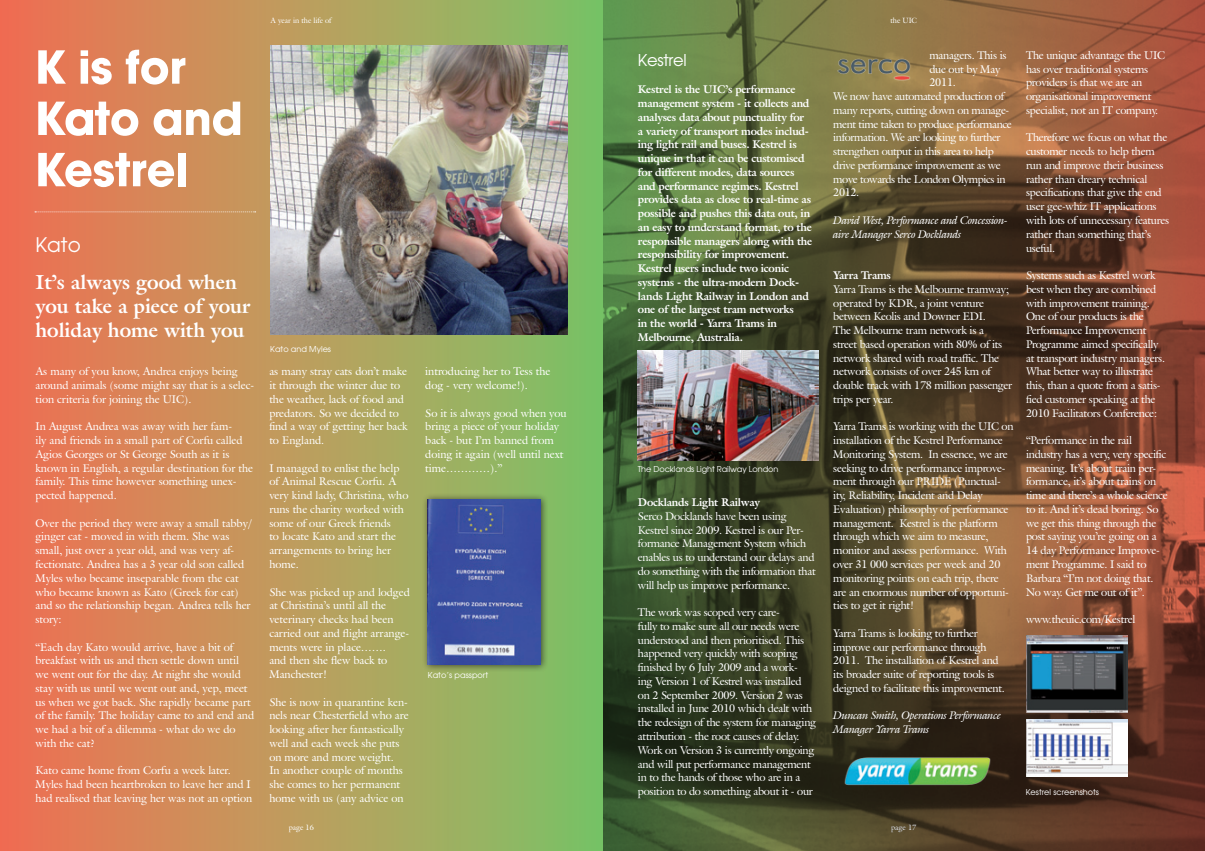
<style>
.page{position:relative;width:1205px;height:851px;background:#fff}
.page>*{position:absolute;margin:0;border:0;box-sizing:border-box;transform-origin:0 0}
.t1{font:700 50px/51.2px "Avant Garde Gothic Itc T";color:#fff}
.t2{font:700 20px/24px "Galliard IT Cby BT";color:#fff}
.t3{font:20px "Avant Garde";color:#fff}
.t4{font:16.25px "Avant Garde";letter-spacing:-.02em;color:#fff}
.t5{font:11px/13.8px "Galliard IT Cby BT";letter-spacing:-.02em;color:#fff}
.t6{font:11px/13.8px "Galliard IT Cby BT";color:#fff}
.t7{font:700 11px/13.8px "Galliard IT Cby BT";letter-spacing:-.02em;color:#fff}
.t8{font:italic 11px/13.8px "Galliard IT Cby BT";letter-spacing:-.02em;color:#fff}
.t9{font:8.12px "Avant Garde";color:#fff}
.t10{font:7.5px "Galliard IT Cby BT";color:#fff}
</style>
<div class="page">
<img style="left:602px;top:0;width:603px;height:850px">
<div style="left:0;top:0;width:602px;height:850px;background:linear-gradient(to right,#f57153,#7ec567)"></div>
<img style="left:270px;top:45px;width:297px;height:289px">
<svg style="left:35px;top:211px;width:221px;height:1px"></svg>
<img style="left:834px;top:746px;width:166px;height:48px">
<div style="left:421px;top:492px;width:127px;height:179px;background:#231f20;opacity:.75"></div>
<img style="left:428px;top:499px;width:113px;height:165px">
<img style="left:638px;top:351px;width:180px;height:110px">
<img style="left:833px;top:49px;width:86px;height:33px">
<img style="left:1026px;top:719px;width:101px;height:57px">
<img style="left:1026px;top:635px;width:101px;height:77px">
<h1 class="t1" style="left:35px;top:40px;width:209px">K is for<br>Kato and<br>Kestrel</h1>
<h2 class="t3" style="left:35px;top:232px;width:47px">Kato</h2>
<h2 class="t2" style="left:35px;top:270px;width:217px">It’s always good when you take a piece of your holiday home with you</h2>
<p class="t6" style="left:35px;top:364px;width:220px">As many of you know, Andrea enjoys being around animals (some might say that is a selec&shy;tion criteria for joining the UIC).</p>
<p class="t6" style="left:35px;top:419px;width:219px">In August Andrea was away with her fam-<br>ily and friends in a small part of Corfu called Agios Georges or St George South as it is known in English, a regular destination for the family. This time however something unex&shy;pected happened.</p>
<p class="t6" style="left:35px;top:516px;width:218px">Over the period they were away a small tabby/ ginger cat - moved in with them. She was small, just over a year old, and was very af&shy;fectionate. Andrea has a 3 year old son called Myles who became inseparable from the cat who became known as Kato (Greek for cat) and so the relationship began. Andrea tells her story:</p>
<p class="t6" style="left:35px;top:639px;width:220px">“Each day Kato would arrive, have a bit of breakfast with us and then settle down until we went out for the day. At night she would stay with us until we went out and, yep, meet us when we got back. She rapidly became part of the family. The holiday came to and end and we had a bit of a dilemma - what do we do with the cat?</p>
<p class="t6" style="left:35px;top:763px;width:218px">Kato came home from Corfu a week later.<br>Myles had been heartbroken to leave her and I had realised that leaving her was not an option</p>
<p class="t10" style="left:271px;top:16px;width:63px">A year in the life of</p>
<p class="t10" style="left:890px;top:16px;width:28px">the UIC</p>
<p class="t9" style="left:270px;top:344px;width:62px">Kato and Myles</p>
<p class="t6" style="left:269px;top:364px;width:140px">as many stray cats don’t make it through the winter due to the weather, lack of food and predators. So we decided to find a way of getting her back to England.</p>
<p class="t6" style="left:269px;top:461px;width:141px">I managed to enlist the help of Animal Rescue Corfu. A very kind lady, Christina, who runs the charity worked with some of our Greek friends<br>to locate Kato and start the arrangements to bring her home.</p>
<p class="t6" style="left:269px;top:584px;width:142px">She was picked up and lodged at Christina’s until all the veterinary checks had been carried out and flight arrange&shy;ments were in place…….<br>and then she flew back to<br>Manchester!</p>
<p class="t6" style="left:269px;top:694px;width:141px">She is now in quarantine ken&shy;nels near Chesterfield who are looking after her fantastically well and each week she puts on more and more weight.<br>In another couple of months she comes to her permanent home with us (any advice on</p>
<p class="t6" style="left:425px;top:364px;width:127px">introducing her to Tess the dog - very welcome!).</p>
<p class="t6" style="left:425px;top:406px;width:143px">So it is always good when you bring a piece of your holiday back - but I’m banned from doing it again (well until next time…………).”</p>
<p class="t9" style="left:428px;top:669px;width:62px">Kato’s passport</p>
<h3 class="t4" style="left:638px;top:50px;width:50px">Kestrel</h3>
<p class="t7" style="left:638px;top:82px;width:176px">Kestrel is the UIC’s performance management system - it collects and analyses data about punctuality for<br>a variety of transport modes includ&shy;ing light rail and buses. Kestrel is unique in that it can be customised for different modes, data sources and performance regimes. Kestrel provides data as close to real-time as possible and pushes this data out, in an easy to understand format, to the responsible managers along with the responsibility for improvement.<br>Kestrel users include two iconic systems - the ultra-modern Dock&shy;lands Light Railway in London and one of the largest tram networks<br>in the world - Yarra Trams in Melbourne, Australia.</p>
<p class="t9" style="left:638px;top:464px;width:142px">The Docklands Light Railway London</p>
<p class="t7" style="left:638px;top:495px;width:124px">Docklands Light Railway</p>
<p class="t5" style="left:638px;top:509px;width:179px">Serco Docklands have been using Kestrel since 2009. Kestrel is our Per&shy;formance Management System which enables us to understand our delays and do something with the information that will help us improve performance.</p>
<p class="t5" style="left:638px;top:605px;width:180px">The work was scoped very care-<br>fully to make sure all our needs were understood and then prioritised. This happened very quickly with scoping finished by 6 July 2009 and a work-<br>ing Version 1 of Kestrel was installed<br>on 2 September 2009. Version 2 was installed in June 2010 which dealt with the redesign of the system for managing attribution - the root causes of delay.<br>Work on Version 3 is currently ongoing and will put performance management in to the hands of those who are in a position to do something about it - our</p>
<p class="t5" style="left:929px;top:48px;width:79px">managers. This is</p>
<p class="t5" style="left:929px;top:62px;width:72px">due out by May</p>
<p class="t5" style="left:929px;top:76px;width:28px">2011.</p>
<p class="t5" style="left:833px;top:89px;width:172px">We now have automated production of</p>
<p class="t5" style="left:833px;top:103px;width:177px">many reports, cutting down on manage-</p>
<p class="t5" style="left:833px;top:117px;width:180px">ment time taken to produce performance</p>
<p class="t5" style="left:833px;top:131px;width:169px">information. We are looking to further</p>
<p class="t5" style="left:833px;top:144px;width:162px">strengthen output in this area to help</p>
<p class="t5" style="left:833px;top:158px;width:169px">drive performance improvement as we</p>
<p class="t5" style="left:833px;top:172px;width:174px">move towards the London Olympics in</p>
<p class="t5" style="left:833px;top:186px;width:28px">2012.</p>
<p class="t8" style="left:833px;top:213px;width:176px">David West, Performance and Concession&shy;aire Manager Serco Docklands</p>
<p class="t7" style="left:833px;top:268px;width:59px">Yarra Trams</p>
<p class="t5" style="left:833px;top:282px;width:180px">Yarra Trams is the Melbourne tramway; operated by KDR, a joint venture between Keolis and Downer EDI.<br>The Melbourne tram network is a<br>street based operation with 80% of its network shared with road traffic. The network consists of over 245 km of double track with 178 million passenger trips per year.</p>
<p class="t5" style="left:833px;top:419px;width:182px">Yarra Trams is working with the UIC on installation of the Kestrel Performance Monitoring System. In essence, we are seeking to drive performance improve&shy;ment through our PRIDE (Punctual&shy;ity, Reliability, Incident and Delay Evaluation) philosophy of performance management. Kestrel is the platform through which we aim to measure, monitor and assess performance. With over 31 000 services per week and 20 monitoring points on each trip, there are an enormous number of opportuni&shy;ties to get it right!</p>
<p class="t5" style="left:833px;top:626px;width:173px">Yarra Trams is looking to further improve our performance through 2011. The installation of Kestrel and its broader suite of reporting tools is deigned to facilitate this improvement.</p>
<p class="t8" style="left:833px;top:708px;width:169px">Duncan Smith, Operations Performance<br>Manager Yarra Trams</p>
<p class="t10" style="left:289px;top:822px;width:27px">page 16</p>
<p class="t10" style="left:891px;top:822px;width:27px">page 17</p>
<p class="t5" style="left:1026px;top:48px;width:140px">The unique advantage the UIC has over traditional systems providers is that we are an organisational improvement specialist, not an IT company.</p>
<p class="t5" style="left:1026px;top:131px;width:145px">Therefore we focus on what the customer needs to help them run and improve their business rather than dreary technical specifications that give the end user gee-whiz IT applications with lots of unnecessary features rather than something that’s useful.</p>
<p class="t5" style="left:1026px;top:268px;width:141px">Systems such as Kestrel work best when they are combined with improvement training.<br>One of our products is the<br>Performance Improvement<br>Programme aimed specifically at transport industry managers.<br>What better way to illustrate this, than a quote from a satis&shy;fied customer speaking at the<br>2010 Facilitators Conference:</p>
<p class="t5" style="left:1026px;top:433px;width:143px">“Performance in the rail industry has a very, very specific meaning. It’s about train per&shy;formance, it’s about trains on time and there’s a whole science to it. And it’s dead boring. So we get this thing through the post saying you’re going on a<br>14 day Performance Improve&shy;ment Programme. I said to<br>Barbara “I’m not doing that.<br>No way. Get me out of it”.</p>
<p class="t5" style="left:1026px;top:612px;width:111px">www.theuic.com/Kestrel</p>
<p class="t9" style="left:1026px;top:786px;width:75px">Kestrel screenshots</p>
</div>
